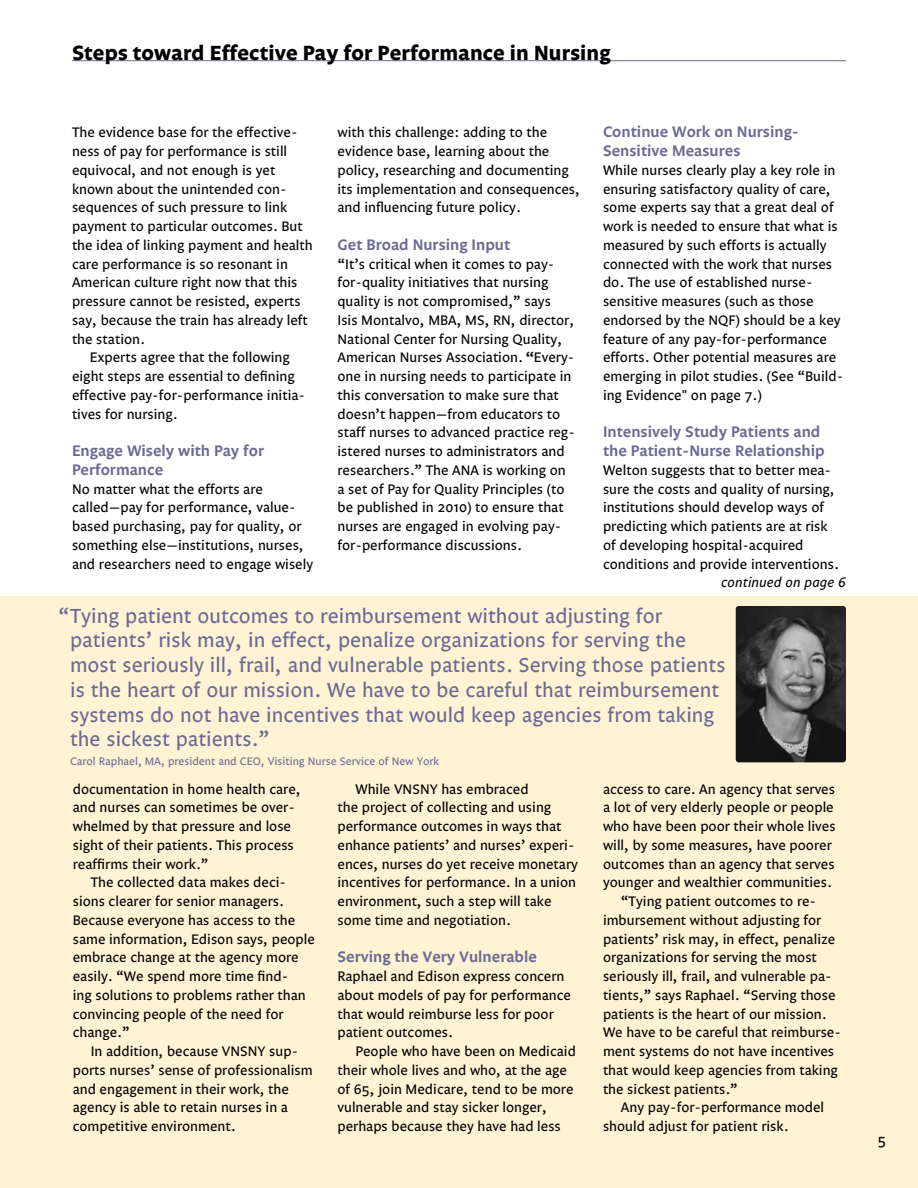
<style>
.page{position:relative;width:918px;height:1188px;background:#fff}
.page>*{position:absolute;margin:0;border:0;box-sizing:border-box;transform-origin:0 0}
.t1{font:21px/24.8px "Legato";color:#6d6a93}
.t2{font:700 21px "Legato";letter-spacing:.01em;color:#000}
.t3{font:600 15.75px/18.8px "Legato";color:#6d6a93}
.t4{font:15px "Legato";color:#000}
.t5{font:14.25px/18.8px "Legato";color:#000}
.t6{font:italic 14.25px "Legato";color:#000}
.t7{font:11.25px "Legato";color:#6d6a93}
.s1{font-weight:700}
</style>
<div class="page">
<hr style="left:72px;top:60px;width:774px;height:1px;background:#6d6a93">
<div style="left:0;top:596px;width:918px;height:592px;background:#fff3d5"></div>
<img style="left:736px;top:606px;width:110px;height:156px">
<h1 class="t2" style="left:72px;top:41px;width:540px">Steps toward Effective Pay for Performance in Nursing</h1>
<p class="t5" style="left:72px;top:124px;width:227px">The evidence base for the effective-</p>
<p class="t5" style="left:72px;top:143px;width:217px">ness of pay for performance is still</p>
<p class="t5" style="left:72px;top:161px;width:205px">equivocal, and not enough is yet</p>
<p class="t5" style="left:72px;top:180px;width:216px">known about the unintended con-</p>
<p class="t5" style="left:72px;top:199px;width:217px">sequences of such pressure to link</p>
<p class="t5" style="left:72px;top:218px;width:232px">payment to particular outcomes. But</p>
<p class="t5" style="left:72px;top:236px;width:242px">the idea of linking payment and health</p>
<p class="t5" style="left:72px;top:255px;width:217px">care performance is so resonant in</p>
<p class="t5" style="left:72px;top:274px;width:227px">American culture right now that this</p>
<p class="t5" style="left:72px;top:293px;width:230px">pressure cannot be resisted, experts</p>
<p class="t5" style="left:72px;top:311px;width:237px">say, because the train has already left</p>
<p class="t5" style="left:72px;top:330px;width:74px">the station.</p>
<p class="t5" style="left:90px;top:349px;width:201px">Experts agree that the following</p>
<p class="t5" style="left:72px;top:368px;width:224px">eight steps are essential to defining</p>
<p class="t5" style="left:72px;top:386px;width:235px">effective pay-for-performance initia-</p>
<p class="t5" style="left:72px;top:405px;width:107px">tives for nursing.</p>
<p class="t3" style="left:72px;top:442px;width:194px">Engage Wisely with Pay for<br>Performance</p>
<p class="t5" style="left:72px;top:480px;width:243px">No matter what the efforts are called—pay for performance, value&shy;based purchasing, pay for quality, or something else—institutions, nurses, and researchers need to engage wisely</p>
<p class="t5" style="left:338px;top:124px;width:244px">with this challenge: adding to the evidence base, learning about the policy, researching and documenting its implementation and consequences, and influencing future policy.</p>
<p class="t3" style="left:338px;top:236px;width:174px">Get Broad Nursing Input</p>
<p class="t5" style="left:338px;top:255px;width:239px">“It’s critical when it comes to pay&shy;for-quality initiatives that nursing quality is not compromised,” says<br>Isis Montalvo, MBA, MS, RN, director, National Center for Nursing Quality, American Nurses Association. <span class="s1">“</span>Every&shy;one in nursing needs to participate in this conversation to make sure that doesn’t happen—from educators to staff nurses to advanced practice reg&shy;istered nurses to administrators and researchers.” The ANA is working on a set of Pay for Quality Principles (to be published in 2010) to ensure that nurses are engaged in evolving pay&shy;for-performance discussions.</p>
<p class="t3" style="left:603px;top:123px;width:198px">Continue Work on Nursing-<br>Sensitive Measures</p>
<p class="t5" style="left:603px;top:161px;width:242px">While nurses clearly play a key role in ensuring satisfactory quality of care, some experts say that a great deal of work is needed to ensure that what is measured by such efforts is actually connected with the work that nurses do. The use of established nurse&shy;sensitive measures (such as those endorsed by the NQF) should be a key feature of any pay-for-performance efforts. Other potential measures are emerging in pilot studies. (See “Build&shy;ing Evidence" on page 7.)</p>
<p class="t3" style="left:603px;top:423px;width:223px">Intensively Study Patients and the Patient-Nurse Relationship</p>
<p class="t5" style="left:603px;top:461px;width:237px">Welton suggests that to better mea&shy;sure the costs and quality of nursing, institutions should develop ways of predicting which patients are at risk of developing hospital-acquired conditions and provide interventions.</p>
<p class="t6" style="left:721px;top:574px;width:126px">continued on page 6</p>
<p class="t1" style="left:70px;top:604px;width:657px;text-indent:-12px">“Tying patient outcomes to reimbursement without adjusting for patients’ risk may, in effect, penalize organizations for serving the most seriously ill, frail, and vulnerable patients. Serving those patients is the heart of our mission. We have to be careful that reimbursement systems do not have incentives that would keep agencies from taking the sickest patients.”</p>
<p class="t7" style="left:70px;top:755px;width:370px">Carol Raphael, MA, president and CEO, Visiting Nurse Service of New York</p>
<p class="t5" style="left:73px;top:780px;width:229px">documentation in home health care, and nurses can sometimes be over&shy;whelmed by that pressure and lose sight of their patients. This process reaffirms their work.”</p>
<p class="t5" style="left:73px;top:874px;width:244px;text-indent:18px">The collected data makes deci&shy;sions clearer for senior managers.<br>Because everyone has access to the same information, Edison says, people embrace change at the agency more easily. “We spend more time find-<br>ing solutions to problems rather than convincing people of the need for change.”</p>
<p class="t5" style="left:73px;top:1043px;width:241px;text-indent:18px">In addition, because VNSNY sup&shy;ports nurses’ sense of professionalism and engagement in their work, the agency is able to retain nurses in a competitive environment.</p>
<p class="t5" style="left:338px;top:780px;width:242px;text-indent:18px">While VNSNY has embraced<br>the project of collecting and using performance outcomes in ways that enhance patients’ and nurses’ experi&shy;ences, nurses do yet receive monetary incentives for performance. In a union environment, such a step will take some time and negotiation.</p>
<p class="t3" style="left:338px;top:948px;width:201px">Serving the Very Vulnerable</p>
<p class="t5" style="left:338px;top:968px;width:235px">Raphael and Edison express concern about models of pay for performance that would reimburse less for poor patient outcomes.</p>
<p class="t5" style="left:338px;top:1043px;width:240px;text-indent:18px">People who have been on Medicaid their whole lives and who, at the age of 65, join Medicare, tend to be more vulnerable and stay sicker longer, perhaps because they have had less</p>
<p class="t5" style="left:603px;top:780px;width:234px">access to care. An agency that serves</p>
<p class="t5" style="left:603px;top:799px;width:232px">a lot of very elderly people or people</p>
<p class="t5" style="left:603px;top:818px;width:234px">who have been poor their whole lives</p>
<p class="t5" style="left:603px;top:836px;width:230px">will, by some measures, have poorer</p>
<p class="t5" style="left:603px;top:855px;width:233px">outcomes than an agency that serves</p>
<p class="t5" style="left:603px;top:874px;width:230px">younger and wealthier communities.</p>
<p class="t5" style="left:621px;top:893px;width:197px">“Tying patient outcomes to re-</p>
<p class="t5" style="left:603px;top:911px;width:220px">imbursement without adjusting for</p>
<p class="t5" style="left:603px;top:930px;width:234px">patients’ risk may, in effect, penalize</p>
<p class="t5" style="left:603px;top:949px;width:215px">organizations for serving the most</p>
<p class="t5" style="left:603px;top:968px;width:230px">seriously ill, frail, and vulnerable pa-</p>
<p class="t5" style="left:603px;top:986px;width:234px">tients,” says Raphael. “Serving those</p>
<p class="t5" style="left:603px;top:1005px;width:225px">patients is the heart of our mission.</p>
<p class="t5" style="left:603px;top:1024px;width:240px">We have to be careful that reimburse-</p>
<p class="t5" style="left:603px;top:1043px;width:233px">ment systems do not have incentives</p>
<p class="t5" style="left:603px;top:1061px;width:237px">that would keep agencies from taking</p>
<p class="t5" style="left:603px;top:1080px;width:136px">the sickest patients.”</p>
<p class="t5" style="left:621px;top:1099px;width:205px">Any pay-for-performance model</p>
<p class="t5" style="left:603px;top:1118px;width:187px">should adjust for patient risk.</p>
<p class="t4" style="left:878px;top:1131px;width:10px">5</p>
</div>
